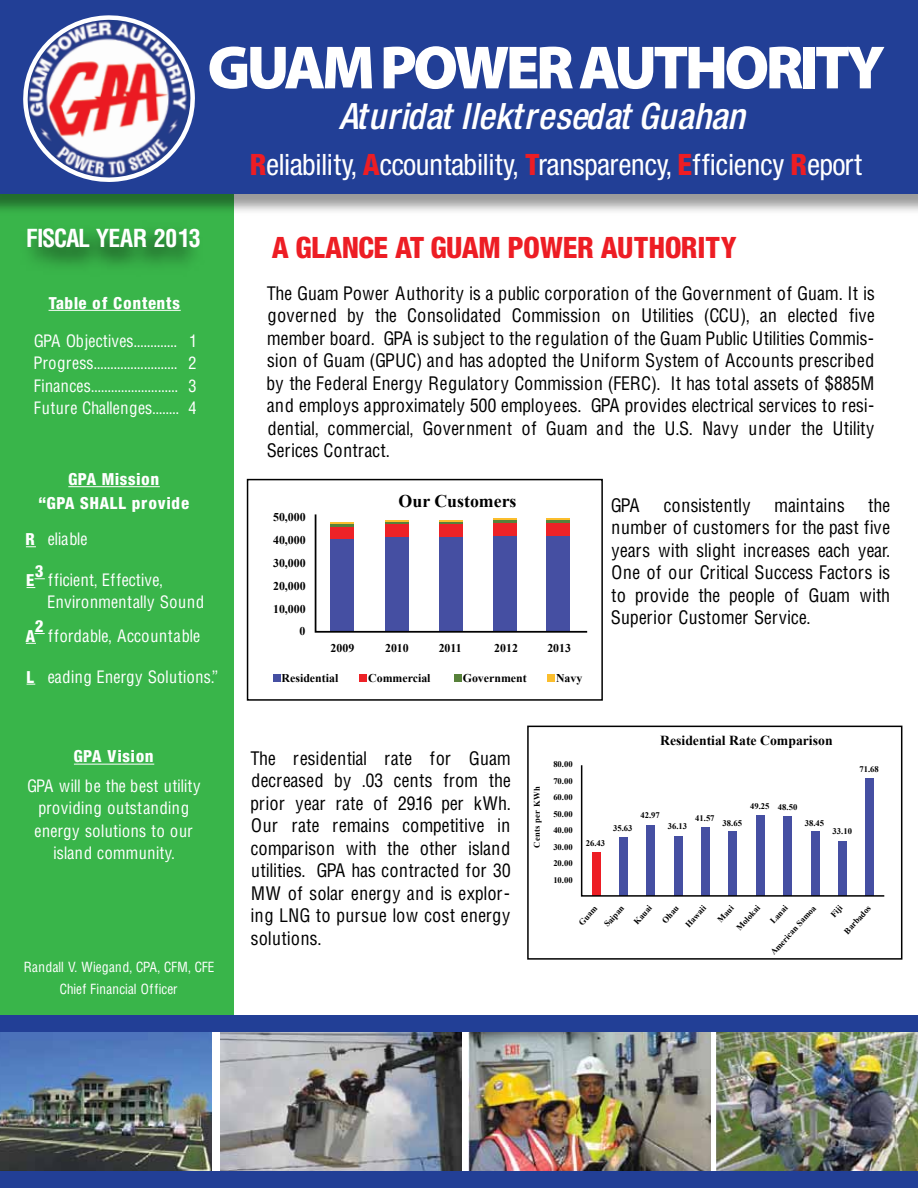
<style>
.page{position:relative;width:918px;height:1188px;background:#fff}
.page>*{position:absolute;margin:0;border:0;box-sizing:border-box;transform-origin:0 0}
.t1{font:900 61.5px "Myriad Pro";letter-spacing:-.06em;color:#fff}
.t2{font:italic 36px "Context Reprise Medium Cond S Si";color:#fff}
.t3{font:29.25px "Context Reprise Cond S Si";color:#fff}
.t4{font:29.25px "Context Reprise Black Cond S Si";color:#ed1d24}
.t5{font:700 24px "Context Cond S Si";color:#fff}
.t6{font:18px/22.5px "Context Cond S Si";letter-spacing:.05em;color:#000;text-align:justify}
.t7{font:700 17.85px "Times New Roman";color:#010101}
.t8{font:16.5px/22.5px "Context Cond S Si";letter-spacing:.05em;color:#fff;text-align:justify}
.t9{font:16.5px/24.2px "Context Reprise Black Cond S Si";letter-spacing:.05em;color:#fff;text-align:center}
.t10{font:700 13.8px "Times New Roman";color:#010101}
.t11{font:13.5px/22.5px "Context Cond S Si";letter-spacing:.05em;color:#fff;text-align:center}
.t12{font:700 11.85px/23.4px "Times New Roman";color:#010101;text-align:justify}
.t13{font:700 8.55px/16.5px "Times New Roman";color:#010101;text-align:justify}
.t14{font:700 8.55px "Times New Roman";letter-spacing:.04em;color:#010101}
.s1{font-family:"Context Reprise Black Cond S Si"}
.s2{font-family:"Context Reprise Black Cond S Si";color:#ed1d24}
</style>
<div class="page">
<div style="left:0;top:188px;width:233px;height:836px;background:#39b54a"></div>
<img style="left:0;top:194px;width:918px;height:24px">
<div style="left:0;top:0;width:918px;height:194px;background:#223f96"></div>
<svg style="left:23px;top:15px;width:172px;height:167px"></svg>
<img style="left:15px;top:214px;width:196px;height:52px">
<hr style="left:49px;top:310px;width:132px;height:1px;background:#fff">
<hr style="left:68px;top:486px;width:92px;height:1px;background:#fff">
<hr style="left:74px;top:764px;width:80px;height:1px;background:#fff">
<div style="left:527px;top:726px;width:375px;height:234px;border:2px solid #000"></div>
<img style="left:0;top:1031px;width:212px;height:141px">
<img style="left:221px;top:1031px;width:241px;height:141px">
<img style="left:716px;top:1031px;width:202px;height:141px">
<img style="left:469px;top:1031px;width:242px;height:141px">
<div style="left:0;top:1172px;width:918px;height:16px;background:#223f96"></div>
<div style="left:0;top:1015px;width:918px;height:16px;background:#223f96"></div>
<svg style="left:314px;top:514px;width:274px;height:119px"></svg>
<div style="left:273px;top:675px;width:7px;height:7px;background:#454fa2"></div>
<div style="left:360px;top:675px;width:7px;height:7px;background:#ed2227"></div>
<div style="left:454px;top:675px;width:7px;height:7px;background:#57813a"></div>
<div style="left:547px;top:675px;width:7px;height:7px;background:#fbbe2d"></div>
<svg style="left:580px;top:765px;width:305px;height:132px"></svg>
<div style="left:247px;top:479px;width:356px;height:222px;border:2px solid #000"></div>
<h1 class="t1" style="left:207px;top:33px;width:679px">GUAM POWER AUTHORITY</h1>
<h2 class="t2" style="left:338px;top:94px;width:409px">Aturidat Ilektresedat Guahan</h2>
<h3 class="t5" style="left:27px;top:223px;width:175px">FISCAL YEAR 2013</h3>
<p class="t9" style="left:49px;top:290px;width:133px">Table of Contents</p>
<p class="t8" style="left:35px;top:329px;width:146px">GPA Objectives.............<br>Progress.........................<br>Finances..........................<br>Future Challenges........</p>
<p class="t8" style="left:189px;top:329px;width:9px">1<br>2<br>3<br>4</p>
<p class="t9" style="left:38px;top:467px;width:152px">GPA Mission<br>“GPA SHALL provide</p>
<p class="t8" style="left:26px;top:527px;width:63px"><span class="s1">R</span> eliable</p>
<p class="t9" style="left:27px;top:568px;width:9px">E</p>
<p class="t9" style="left:35px;top:559px;width:11px">3</p>
<p class="t8" style="left:48px;top:568px;width:158px">fficient, Effective,<br>Environmentally Sound</p>
<p class="t9" style="left:34px;top:614px;width:11px">2</p>
<p class="t8" style="left:48px;top:625px;width:153px">ffordable, Accountable</p>
<p class="t8" style="left:48px;top:665px;width:171px">eading Energy Solutions.”</p>
<p class="t9" style="left:26px;top:623px;width:11px">A</p>
<p class="t9" style="left:27px;top:664px;width:9px">L</p>
<p class="t9" style="left:74px;top:744px;width:81px">GPA Vision</p>
<p class="t8" style="left:28px;top:774px;width:174px;text-align:center">GPA will be the best utility providing outstanding energy solutions to our island community.</p>
<p class="t11" style="left:24px;top:955px;width:191px">Randall V. Wiegand, CPA, CFM, CFE<br>Chief Financial Officer</p>
<h3 class="t3" style="left:250px;top:147px;width:614px"><span class="s2">R</span>eliability, <span class="s2">A</span>ccountability, <span class="s2">T</span>ransparency, <span class="s2">E</span>fficiency <span class="s2">R</span>eport</h3>
<h3 class="t4" style="left:272px;top:229px;width:466px">A GLANCE AT GUAM POWER AUTHORITY</h3>
<p class="t6" style="left:268px;top:281px;width:608px">The Guam Power Authority is a public corporation of the Government of Guam. It is governed by the Consolidated Commission on Utilities (CCU), an elected five member board. GPA is subject to the regulation of the Guam Public Utilities Commis&shy;sion of Guam (GPUC) and has adopted the Uniform System of Accounts prescribed by the Federal Energy Regulatory Commission (FERC). It has total assets of $885M and employs approximately 500 employees. GPA provides electrical services to resi&shy;dential, commercial, Government of Guam and the U.S. Navy under the Utility Serices Contract.</p>
<p class="t7" style="left:399px;top:488px;width:119px">Our Customers</p>
<p class="t12" style="left:273px;top:505px;width:34px">50,000<br>40,000<br>30,000</p>
<p class="t12" style="left:273px;top:574px;width:34px;line-height:22.8px;text-align:right">20,000<br>10,000<br>0</p>
<p class="t12" style="left:282px;top:666px;width:58px">Residential</p>
<p class="t12" style="left:368px;top:666px;width:64px">Commercial</p>
<p class="t12" style="left:463px;top:666px;width:65px">Government</p>
<p class="t12" style="left:556px;top:666px;width:28px">Navy</p>
<p class="t12" style="left:331px;top:636px;width:25px">2009</p>
<p class="t12" style="left:385px;top:636px;width:25px">2010</p>
<p class="t12" style="left:439px;top:636px;width:25px">2011</p>
<p class="t12" style="left:494px;top:636px;width:25px">2012</p>
<p class="t12" style="left:547px;top:636px;width:25px">2013</p>
<p class="t6" style="left:612px;top:494px;width:30px">GPA</p>
<p class="t6" style="left:664px;top:494px;width:88px">consistently</p>
<p class="t6" style="left:775px;top:494px;width:71px">maintains</p>
<p class="t6" style="left:612px;top:494px;width:280px;text-indent:257px">the number of customers for the past five years with slight increases each year.<br>One of our Critical Success Factors is to provide the people of Guam with Superior Customer Service.</p>
<p class="t10" style="left:660px;top:731px;width:174px">Residential Rate Comparison</p>
<p class="t6" style="left:251px;top:746px;width:261px">The residential rate for Guam decreased by .03 cents from the prior year rate of 29.16 per kWh.<br>Our rate remains competitive in comparison with the other island utilities. GPA has contracted for 30<br>MW of solar energy and is explor&shy;ing LNG to pursue low cost energy solutions.</p>
<p class="t14" style="left:531px;top:848px;width:63px;rotate:-90deg">Cents per KWh</p>
<p class="t13" style="left:553px;top:756px;width:21px">80.00<br>70.00<br>60.00<br>50.00<br>40.00<br>30.00<br>20.00<br>10.00</p>
<p class="t13" style="left:860px;top:760px;width:21px">71.68</p>
<p class="t13" style="left:586px;top:834px;width:21px">26.43</p>
<p class="t13" style="left:613px;top:819px;width:21px">35.63</p>
<p class="t13" style="left:641px;top:807px;width:21px">42.97</p>
<p class="t13" style="left:668px;top:818px;width:21px">36.13</p>
<p class="t13" style="left:695px;top:810px;width:21px">41.57</p>
<p class="t13" style="left:723px;top:814px;width:21px">38.65</p>
<p class="t13" style="left:750px;top:798px;width:49px">49.25 48.50</p>
<p class="t13" style="left:805px;top:814px;width:21px">38.45</p>
<p class="t13" style="left:833px;top:823px;width:21px">33.10</p>
<p class="t13" style="left:574px;top:918px;width:24px;rotate:-48deg">Guam</p>
<p class="t13" style="left:599px;top:920px;width:27px;rotate:-48deg">Saipan</p>
<p class="t13" style="left:629px;top:918px;width:24px;rotate:-48deg">Kauai</p>
<p class="t13" style="left:657px;top:916px;width:22px;rotate:-48deg">Ohau</p>
<p class="t13" style="left:681px;top:920px;width:28px;rotate:-48deg">Hawaii</p>
<p class="t13" style="left:713px;top:915px;width:21px;rotate:-48deg">Maui</p>
<p class="t13" style="left:732px;top:924px;width:32px;rotate:-48deg">Molokai</p>
<p class="t13" style="left:766px;top:917px;width:23px;rotate:-48deg">Lanai</p>
<p class="t13" style="left:766px;top:948px;width:65px;rotate:-48deg">American Samoa</p>
<p class="t13" style="left:826px;top:911px;width:14px;rotate:-48deg">Fiji</p>
<p class="t13" style="left:839px;top:927px;width:37px;rotate:-48deg">Barbados</p>
</div>
